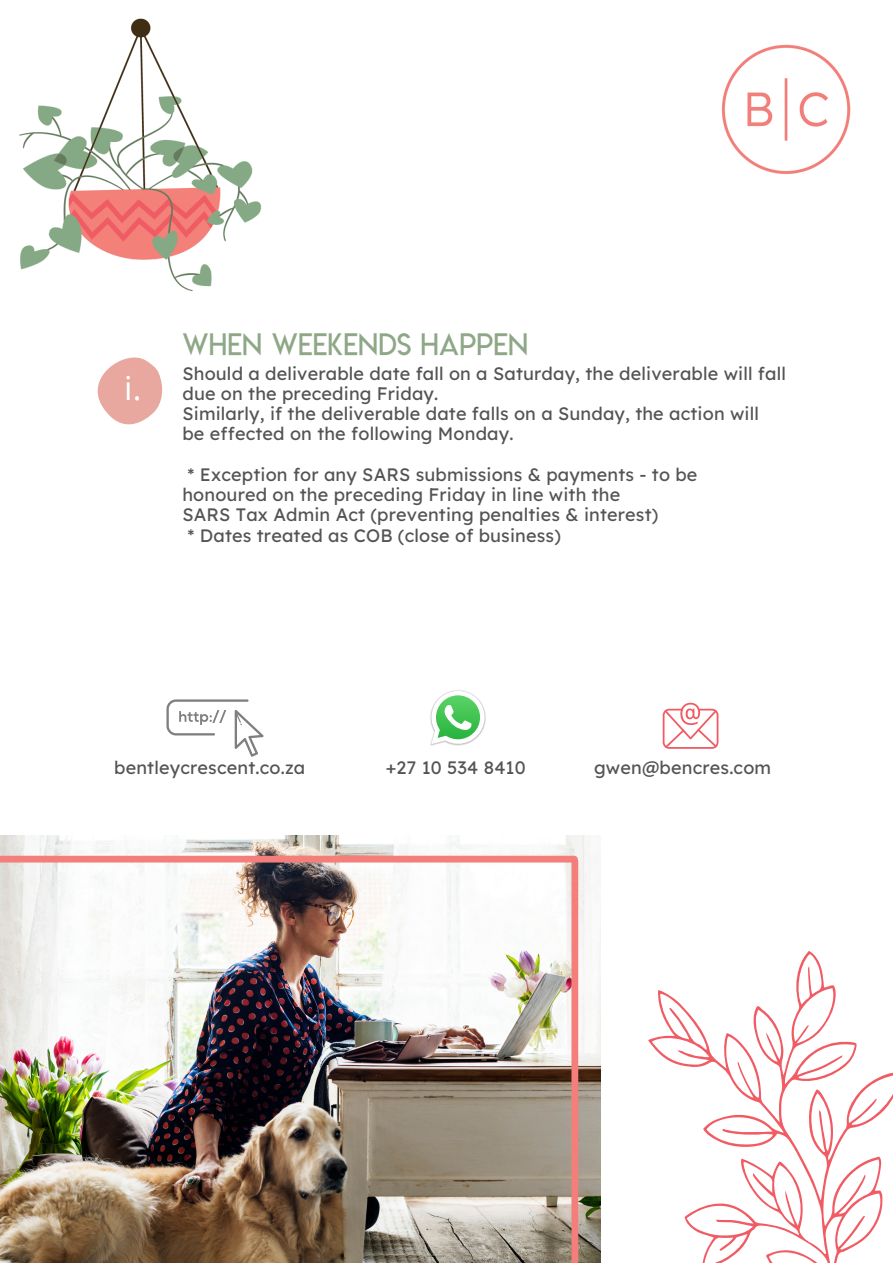
<style>
.page{position:relative;width:893px;height:1264px;background:#fff}
.page>*{position:absolute;margin:0;border:0;box-sizing:border-box;transform-origin:0 0}
.t1{font:33px "Open Sans";color:#fff}
.t2{font:30px "Lemon Milklight";letter-spacing:.01em;color:#8ea887}
.t3{font:18px/20.2px "Lexend";letter-spacing:.01em;color:#545454}
</style>
<div class="page">
<img style="left:19px;top:18px;width:243px;height:273px">
<img style="left:721px;top:44px;width:130px;height:130px">
<svg style="left:600px;top:918px;width:292px;height:344px"></svg>
<img style="left:0;top:835px;width:600px;height:427px">
<div style="left:0;top:855px;width:574px;height:7px;background:#f47f7a"></div>
<div style="left:571px;top:861px;width:7px;height:401px;background:#f47f7a"></div>
<svg style="left:97px;top:357px;width:66px;height:68px"></svg>
<svg style="left:662px;top:702px;width:56px;height:46px"></svg>
<svg style="left:166px;top:699px;width:97px;height:57px"></svg>
<img style="left:430px;top:690px;width:56px;height:56px">
<svg style="left:431px;top:691px;width:53px;height:53px"></svg>
<h1 class="t1" style="left:124px;top:364px;width:19px">i.</h1>
<h2 class="t2" style="left:182px;top:326px;width:347px">WHEN WEEKENDS HAPPEN</h2>
<p class="t3" style="left:182px;top:363px;width:605px">Should a deliverable date fall on a Saturday, the deliverable will fall due on the preceding Friday.<br>Similarly, if the deliverable date falls on a Sunday, the action will<br>be effected on the following Monday.</p>
<p class="t3" style="left:182px;top:464px;width:516px">* Exception for any SARS submissions &amp; payments - to be honoured on the preceding Friday in line with the<br>SARS Tax Admin Act (preventing penalties &amp; interest)<br>* Dates treated as COB (close of business)</p>
<p class="t3" style="left:114px;top:756px;width:192px">bentleycrescent.co.za</p>
<p class="t3" style="left:386px;top:756px;width:141px">+27 10 534 8410</p>
<p class="t3" style="left:594px;top:756px;width:179px">gwen@bencres.com</p>
</div>
